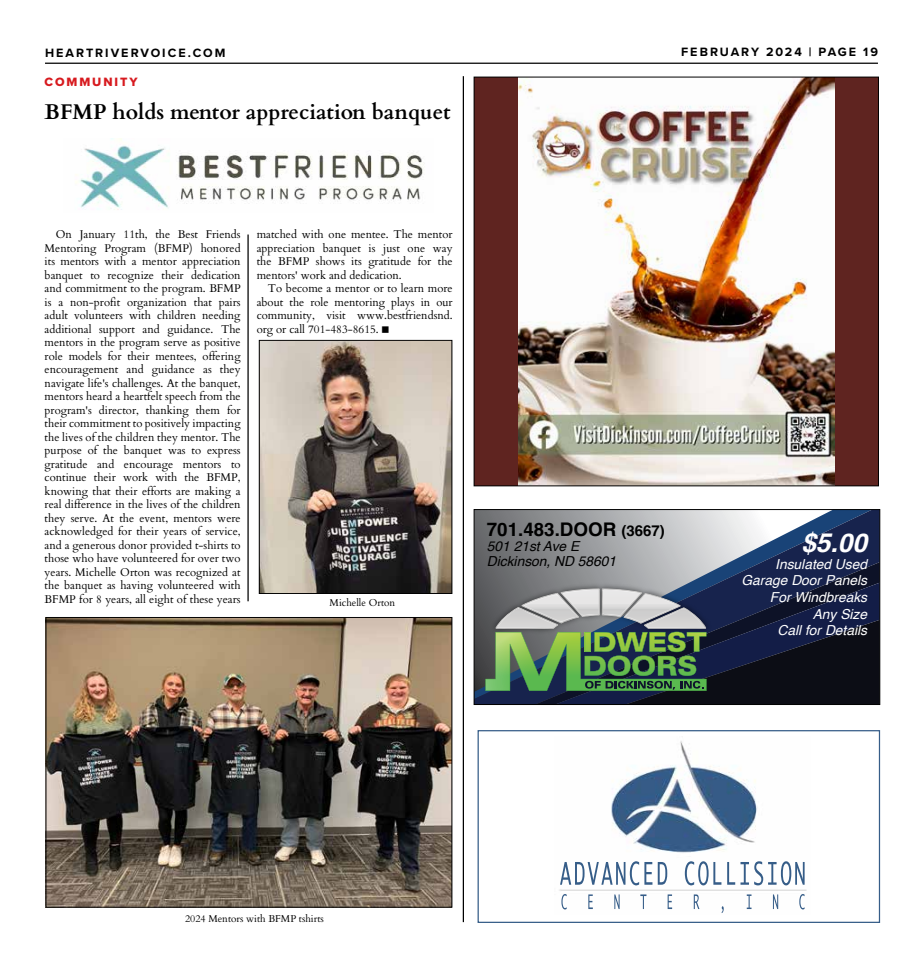
<style>
.page{position:relative;width:923px;height:968px;background:#fff}
.page>*{position:absolute;margin:0;border:0;box-sizing:border-box;transform-origin:0 0}
.t1{font:italic 700 26.25px "Helvetica";color:#fff}
.t2{font:700 21.25px "Cardo";color:#000}
.t3{font:700 18.75px "Helvetica";color:#000}
.t4{font:italic 13.75px/16.5px "Helvetica";color:#fff;text-align:right}
.t5{font:italic 13.75px/15px "Helvetica";color:#000}
.t6{font:700 12.5px "Proxima Nova";letter-spacing:.16em;color:#000}
.t7{font:12.5px "Proxima Nova Extrabld";letter-spacing:.15em;color:#d71a1f}
.t8{font:11.25px/13.5px "Cardo";color:#000;text-align:justify}
.t9{font:10px "Cardo";color:#000}
.s1{font-size:15px}
</style>
<div class="page">
<hr style="left:45px;top:63px;width:833px;height:1px;background:#000">
<hr style="left:462px;top:76px;width:2px;height:846px;background:#000">
<hr style="left:247px;top:234px;width:2px;height:367px;background:#000">
<img style="left:261px;top:342px;width:189px;height:249px">
<div style="left:259px;top:340px;width:193px;height:253px;border:1px solid #000"></div>
<img style="left:48px;top:619px;width:402px;height:286px">
<div style="left:46px;top:617px;width:406px;height:290px;border:1px solid #000"></div>
<svg style="left:476px;top:511px;width:402px;height:191px;background:#868c98"></svg>
<svg style="left:535px;top:562px;width:343px;height:20px;background:#5d677c"></svg>
<svg style="left:714px;top:582px;width:164px;height:6px"></svg>
<img style="left:488px;top:581px;width:226px;height:7px">
<svg style="left:485px;top:588px;width:393px;height:114px;background:#415150"></svg>
<div style="left:474px;top:509px;width:406px;height:195px;border:1px solid #000"></div>
<img style="left:75px;top:138px;width:350px;height:72px">
<img style="left:559px;top:741px;width:248px;height:168px">
<img style="left:629px;top:861px;width:175px;height:24px">
<img style="left:561px;top:894px;width:243px;height:19px">
<div style="left:477px;top:730px;width:403px;height:192px;border:1px solid #365d88"></div>
<div style="left:474px;top:77px;width:404px;height:409px;background:#5f2420"></div>
<img style="left:518px;top:79px;width:316px;height:405px">
<p class="t6" style="left:45px;top:44px;width:182px">HEARTRIVERVOICE.COM</p>
<p class="t6" style="left:681px;top:43px;width:198px">FEBRUARY 2024 | PAGE 19</p>
<p class="t7" style="left:45px;top:73px;width:94px">COMMUNITY</p>
<h2 class="t2" style="left:45px;top:95px;width:407px">BFMP holds mentor appreciation banquet</h2>
<p class="t8" style="left:45px;top:227px;width:197px;text-indent:11px">On January 11th, the Best Friends Mentoring Program (BFMP) honored its mentors with a mentor appreciation banquet to recognize their dedication and commitment to the program. BFMP is a non-profit organization that pairs adult volunteers with children needing additional support and guidance. The mentors in the program serve as positive role models for their mentees, offering encouragement and guidance as they navigate life's challenges. At the banquet, mentors heard a heartfelt speech from the program's director, thanking them for their commitment to positively impacting the lives of the children they mentor. The purpose of the banquet was to express gratitude and encourage mentors to continue their work with the BFMP, knowing that their efforts are making a real difference in the lives of the children they serve. At the event, mentors were acknowledged for their years of service, and a generous donor provided t-shirts to those who have volunteered for over two years. Michelle Orton was recognized at the banquet as having volunteered with BFMP for 8 years, all eight of these years</p>
<p class="t8" style="left:257px;top:227px;width:197px">matched with one mentee. The mentor appreciation banquet is just one way the BFMP shows its gratitude for the mentors' work and dedication.</p>
<p class="t8" style="left:257px;top:281px;width:197px;text-indent:11px">To become a mentor or to learn more about the role mentoring plays in our community, visit www.bestfriendsnd. org or call 701-483-8615. ■</p>
<p class="t9" style="left:329px;top:595px;width:67px">Michelle Orton</p>
<h3 class="t3" style="left:487px;top:518px;width:180px">701.483.DOOR <span class="s1">(3667)</span></h3>
<p class="t5" style="left:487px;top:539px;width:131px">501 21st Ave E<br>Dickinson, ND 58601</p>
<h1 class="t1" style="left:801px;top:527px;width:67px">$5.00</h1>
<p class="t4" style="left:741px;top:556px;width:127px">Insulated Used<br>Garage Door Panels<br>For Windbreaks<br>Any Size<br>Call for Details</p>
<p class="t9" style="left:185px;top:910px;width:140px">2024 Mentors with BFMP tshirts</p>
</div>
